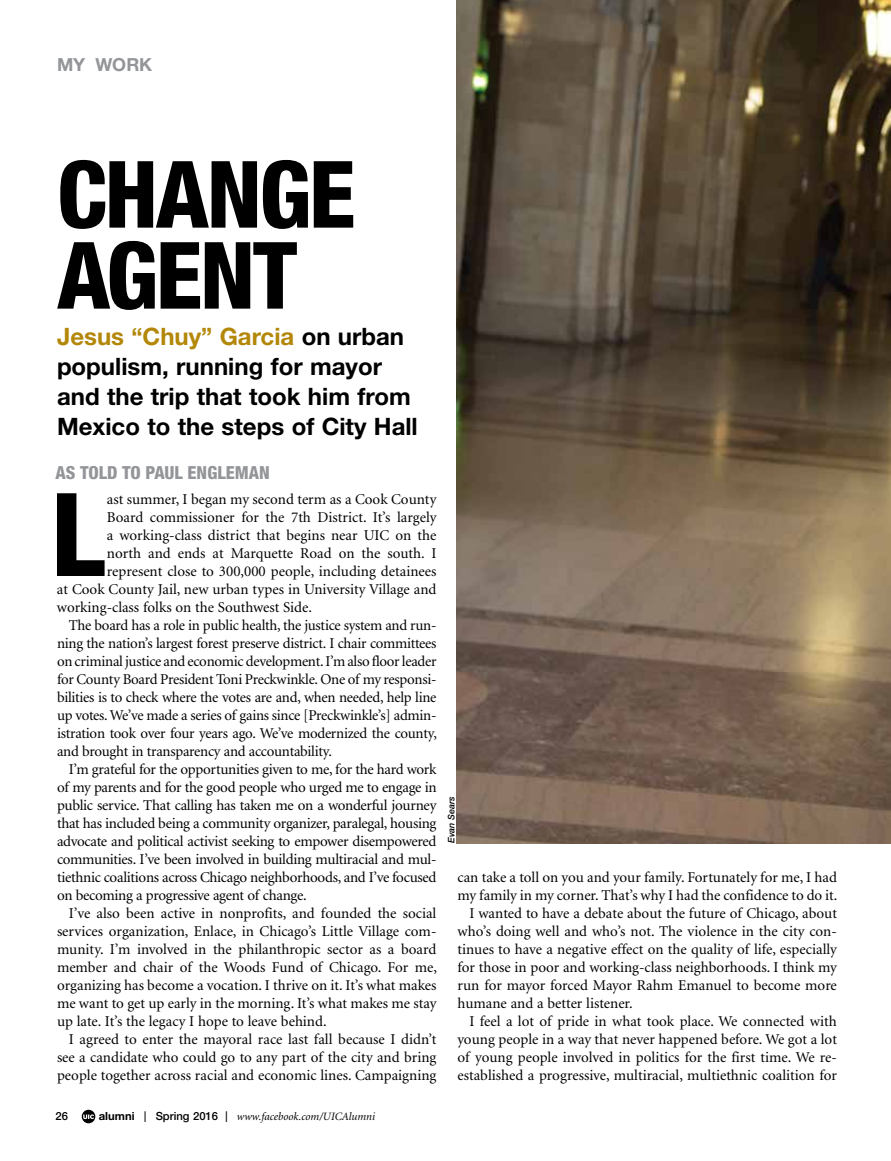
<style>
.page{position:relative;width:891px;height:1161px;background:#fff}
.page>*{position:absolute;margin:0;border:0;box-sizing:border-box;transform-origin:0 0}
.t1{font:800 condensed 115.8px "Helvetica Neue";color:#000}
.t2{font:800 condensed 93px/81px "Helvetica Neue";letter-spacing:-.025em;color:#000}
.t3{font:700 24px/30px "Helvetica Neue";color:#000}
.t4{font:800 condensed 18px "Helvetica Neue";color:#939598}
.t5{font:700 18px "Helvetica Neue";color:#939598}
.t6{font:15px "Minion";letter-spacing:-.005em;color:#000}
.t7{font:italic 11.25px "Minion";color:#000}
.t8{font:500 11.25px "Helvetica Neue";color:#000}
.t9{font:italic 500 9px "Helvetica Neue";letter-spacing:-.005em;color:#000}
.s1{color:#b38708}
.s2{font-family:"Helvetica Neue";font-weight:700;font-style:normal}
.s3{font-family:"Helvetica Neue";font-weight:300;font-style:normal;font-size:15px}
.s4{font-family:"Helvetica Neue";font-weight:500;font-style:normal}
</style>
<div class="page">
<img style="left:456px;top:0;width:435px;height:844px">
<svg style="left:82px;top:1110px;width:13px;height:13px"></svg>
<p class="t5" style="left:57px;top:53px;width:97px">MY WORK</p>
<h2 class="t2" style="left:57px;top:152px;width:300px">CHANGE<br>AGENT</h2>
<h3 class="t3" style="left:57px;top:321px;width:362px"><span class="s1">Jesus “Chuy” Garcia</span> on urban populism, running for mayor and the trip that took him from<br>Mexico to the steps of City Hall</h3>
<p class="t4" style="left:56px;top:462px;width:216px">AS TOLD TO PAUL ENGLEMAN</p>
<h1 class="t1" style="left:51px;top:463px;width:55px">L</h1>
<p class="t6" style="left:107px;top:492px;width:331px">ast summer, I began my second term as a Cook County</p>
<p class="t6" style="left:107px;top:510px;width:331px">Board commissioner for the 7th District. It’s largely</p>
<p class="t6" style="left:107px;top:528px;width:331px">a working-class district that begins near UIC on the</p>
<p class="t6" style="left:107px;top:546px;width:331px">north and ends at Marquette Road on the south. I</p>
<p class="t6" style="left:107px;top:564px;width:331px">represent close to 300,000 people, including detainees</p>
<p class="t6" style="left:57px;top:582px;width:381px">at Cook County Jail, new urban types in University Village and</p>
<p class="t6" style="left:57px;top:600px;width:257px">working-class folks on the Southwest Side.</p>
<p class="t6" style="left:69px;top:618px;width:369px">The board has a role in public health, the justice system and run-</p>
<p class="t6" style="left:57px;top:636px;width:381px">ning the nation’s largest forest preserve district. I chair committees</p>
<p class="t6" style="left:57px;top:654px;width:381px">on criminal justice and economic development. I’m also floor leader</p>
<p class="t6" style="left:57px;top:672px;width:381px">for County Board President Toni Preckwinkle. One of my responsi-</p>
<p class="t6" style="left:57px;top:690px;width:381px">bilities is to check where the votes are and, when needed, help line</p>
<p class="t6" style="left:57px;top:708px;width:381px">up votes. We’ve made a series of gains since [Preckwinkle’s] admin-</p>
<p class="t6" style="left:57px;top:726px;width:381px">istration took over four years ago. We’ve modernized the county,</p>
<p class="t6" style="left:57px;top:744px;width:276px">and brought in transparency and accountability.</p>
<p class="t6" style="left:69px;top:762px;width:369px">I’m grateful for the opportunities given to me, for the hard work</p>
<p class="t6" style="left:57px;top:780px;width:381px">of my parents and for the good people who urged me to engage in</p>
<p class="t6" style="left:57px;top:798px;width:381px">public service. That calling has taken me on a wonderful journey</p>
<p class="t6" style="left:57px;top:816px;width:381px">that has included being a community organizer, paralegal, housing</p>
<p class="t6" style="left:57px;top:834px;width:381px">advocate and political activist seeking to empower disempowered</p>
<p class="t6" style="left:57px;top:852px;width:381px">communities. I’ve been involved in building multiracial and mul-</p>
<p class="t6" style="left:57px;top:870px;width:381px">tiethnic coalitions across Chicago neighborhoods, and I’ve focused</p>
<p class="t6" style="left:57px;top:888px;width:251px">on becoming a progressive agent of change.</p>
<p class="t6" style="left:69px;top:906px;width:369px">I’ve also been active in nonprofits, and founded the social</p>
<p class="t6" style="left:57px;top:924px;width:381px">services organization, Enlace, in Chicago’s Little Village com-</p>
<p class="t6" style="left:57px;top:942px;width:381px">munity. I’m involved in the philanthropic sector as a board</p>
<p class="t6" style="left:57px;top:960px;width:381px">member and chair of the Woods Fund of Chicago. For me,</p>
<p class="t6" style="left:57px;top:978px;width:381px">organizing has become a vocation. I thrive on it. It’s what makes</p>
<p class="t6" style="left:57px;top:996px;width:381px">me want to get up early in the morning. It’s what makes me stay</p>
<p class="t6" style="left:57px;top:1014px;width:271px">up late. It’s the legacy I hope to leave behind.</p>
<p class="t6" style="left:69px;top:1032px;width:369px">I agreed to enter the mayoral race last fall because I didn’t</p>
<p class="t6" style="left:57px;top:1050px;width:381px">see a candidate who could go to any part of the city and bring</p>
<p class="t6" style="left:57px;top:1068px;width:381px">people together across racial and economic lines. Campaigning</p>
<p class="t9" style="left:446px;top:843px;width:48px;rotate:-90deg">Evan Sears</p>
<p class="t6" style="left:458px;top:870px;width:381px">can take a toll on you and your family. Fortunately for me, I had</p>
<p class="t6" style="left:458px;top:888px;width:381px">my family in my corner. That’s why I had the confidence to do it.</p>
<p class="t6" style="left:469px;top:906px;width:369px">I wanted to have a debate about the future of Chicago, about</p>
<p class="t6" style="left:458px;top:924px;width:381px">who’s doing well and who’s not. The violence in the city con-</p>
<p class="t6" style="left:458px;top:942px;width:381px">tinues to have a negative effect on the quality of life, especially</p>
<p class="t6" style="left:458px;top:960px;width:381px">for those in poor and working-class neighborhoods. I think my</p>
<p class="t6" style="left:458px;top:978px;width:381px">run for mayor forced Mayor Rahm Emanuel to become more</p>
<p class="t6" style="left:458px;top:996px;width:177px">humane and a better listener.</p>
<p class="t6" style="left:469px;top:1014px;width:369px">I feel a lot of pride in what took place. We connected with</p>
<p class="t6" style="left:458px;top:1032px;width:381px">young people in a way that never happened before. We got a lot</p>
<p class="t6" style="left:458px;top:1050px;width:381px">of young people involved in politics for the first time. We re-</p>
<p class="t6" style="left:458px;top:1068px;width:381px">established a progressive, multiracial, multiethnic coalition for</p>
<p class="t8" style="left:56px;top:1110px;width:14px">26</p>
<p class="t7" style="left:99px;top:1111px;width:278px"><span class="s2">alumni</span> <span class="s3">l</span> <span class="s4">Spring 2016</span> <span class="s3">l</span> www.facebook.com/UICAlumni</p>
</div>
